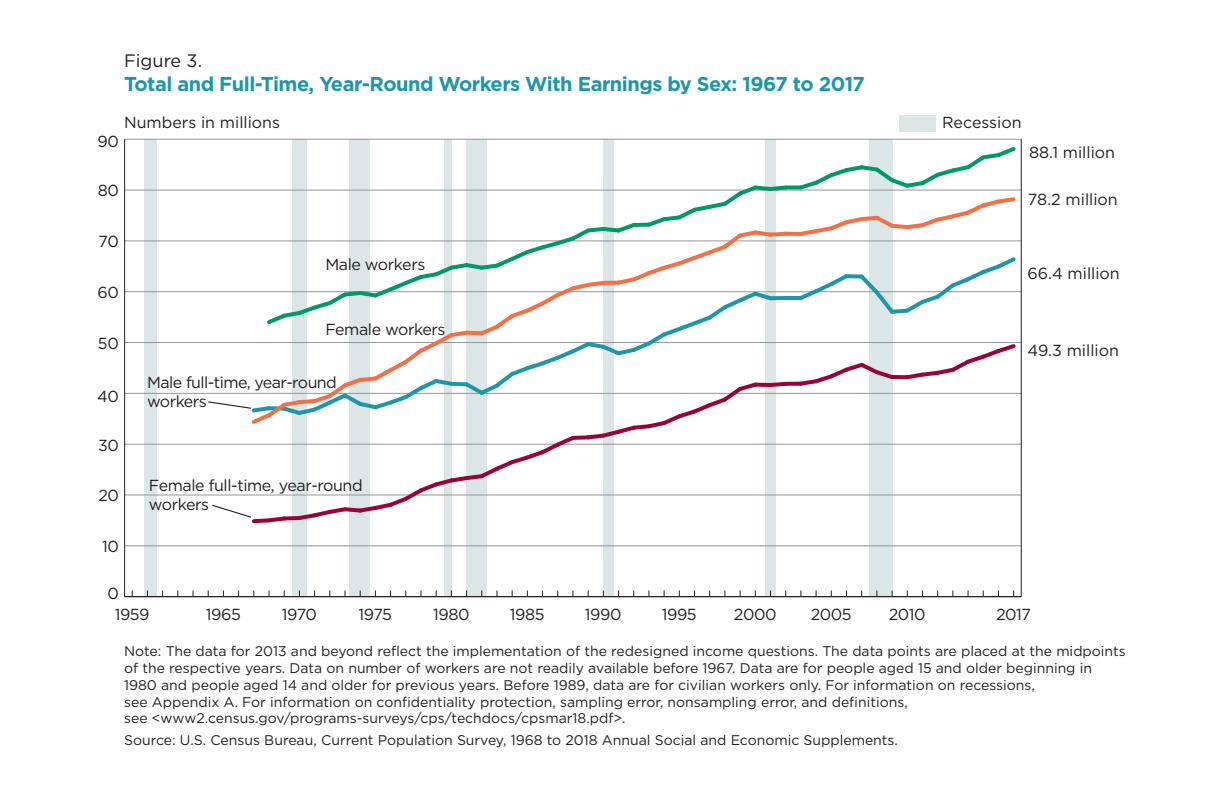
<style>
.page{position:relative;width:1217px;height:810px;background:#fff}
.page>*{position:absolute;margin:0;border:0;box-sizing:border-box;transform-origin:0 0}
.t1{font:700 20px "Gotham";letter-spacing:-.025em;color:#1d97a8}
.t2{font:18px "Gotham";color:#231f20}
.t3{font:16px/19.2px "Gotham";letter-spacing:-.025em;color:#231f20}
.t4{font:16px "Gotham";color:#231f20}
.t5{font:14px/16.8px "Gotham";color:#231f20}
</style>
<div class="page">
<div style="left:144px;top:139px;width:13px;height:457px;background:#dce6e6"></div>
<div style="left:292px;top:139px;width:14px;height:457px;background:#dce6e6"></div>
<div style="left:349px;top:139px;width:21px;height:457px;background:#dce6e6"></div>
<div style="left:466px;top:139px;width:21px;height:457px;background:#dce6e6"></div>
<div style="left:604px;top:139px;width:10px;height:457px;background:#dce6e6"></div>
<div style="left:444px;top:139px;width:7px;height:457px;background:#dce6e6"></div>
<div style="left:765px;top:139px;width:10px;height:457px;background:#dce6e6"></div>
<div style="left:869px;top:139px;width:23px;height:457px;background:#dce6e6"></div>
<div style="left:900px;top:116px;width:36px;height:16px;background:#dce6e6"></div>
<hr style="left:125px;top:596px;width:896px;height:1px;background:#231f20">
<hr style="left:125px;top:545px;width:896px;height:1px;background:#939598">
<hr style="left:125px;top:494px;width:896px;height:1px;background:#939598">
<hr style="left:125px;top:443px;width:896px;height:1px;background:#939598">
<hr style="left:125px;top:393px;width:896px;height:1px;background:#939598">
<hr style="left:125px;top:342px;width:896px;height:1px;background:#939598">
<hr style="left:125px;top:291px;width:896px;height:1px;background:#939598">
<hr style="left:125px;top:240px;width:896px;height:1px;background:#939598">
<hr style="left:125px;top:189px;width:896px;height:1px;background:#939598">
<hr style="left:125px;top:139px;width:896px;height:1px;background:#939598">
<div style="left:786px;top:381px;width:15px;height:5px;background:#990438"></div>
<svg style="left:796px;top:359px;width:101px;height:29px"></svg>
<svg style="left:892px;top:375px;width:11px;height:4px"></svg>
<svg style="left:903px;top:344px;width:113px;height:36px"></svg>
<hr style="left:786px;top:296px;width:15px;height:4px;background:#1d97a8">
<svg style="left:796px;top:254px;width:223px;height:63px"></svg>
<svg style="left:790px;top:232px;width:6px;height:4px"></svg>
<svg style="left:790px;top:185px;width:6px;height:4px"></svg>
<svg style="left:796px;top:144px;width:223px;height:94px"></svg>
<hr style="left:124px;top:139px;width:1px;height:457px;background:#231f20">
<hr style="left:1021px;top:139px;width:1px;height:457px;background:#231f20">
<svg style="left:207px;top:182px;width:583px;height:343px"></svg>
<p class="t2" style="left:124px;top:49px;width:79px">Figure 3.</p>
<h1 class="t1" style="left:124px;top:71px;width:742px">Total and Full-Time, Year-Round Workers With Earnings by Sex: 1967 to 2017</h1>
<p class="t4" style="left:124px;top:112px;width:158px">Numbers in millions</p>
<p class="t4" style="left:942px;top:112px;width:81px">Recession</p>
<p class="t3" style="left:97px;top:132px;width:23px">90</p>
<p class="t3" style="left:98px;top:180px;width:23px">80</p>
<p class="t4" style="left:1029px;top:142px;width:87px">88.1 million</p>
<p class="t4" style="left:1028px;top:189px;width:91px">78.2 million</p>
<p class="t3" style="left:99px;top:231px;width:22px">70</p>
<p class="t3" style="left:97px;top:282px;width:23px">60</p>
<p class="t3" style="left:325px;top:254px;width:102px">Male workers</p>
<p class="t4" style="left:1027px;top:263px;width:94px">66.4 million</p>
<p class="t3" style="left:98px;top:333px;width:22px">50</p>
<p class="t3" style="left:97px;top:386px;width:23px">40</p>
<p class="t3" style="left:98px;top:435px;width:22px">30</p>
<p class="t3" style="left:98px;top:486px;width:22px">20</p>
<p class="t3" style="left:102px;top:536px;width:18px">10</p>
<p class="t3" style="left:108px;top:583px;width:13px">0</p>
<p class="t3" style="left:325px;top:320px;width:122px">Female workers</p>
<p class="t3" style="left:147px;top:372px;width:191px">Male full-time, year-round workers</p>
<p class="t3" style="left:149px;top:475px;width:215px">Female full-time, year-round workers</p>
<p class="t4" style="left:1027px;top:340px;width:93px">49.3 million</p>
<p class="t3" style="left:115px;top:604px;width:36px">1959</p>
<p class="t3" style="left:206px;top:604px;width:37px">1965</p>
<p class="t3" style="left:282px;top:604px;width:37px">1970</p>
<p class="t3" style="left:359px;top:604px;width:35px">1975</p>
<p class="t3" style="left:433px;top:604px;width:38px">1980</p>
<p class="t3" style="left:510px;top:604px;width:36px">1985</p>
<p class="t3" style="left:585px;top:604px;width:38px">1990</p>
<p class="t3" style="left:662px;top:604px;width:36px">1995</p>
<p class="t3" style="left:734px;top:604px;width:44px">2000</p>
<p class="t3" style="left:811px;top:604px;width:43px">2005</p>
<p class="t3" style="left:889px;top:604px;width:38px">2010</p>
<p class="t3" style="left:996px;top:604px;width:37px">2017</p>
<p class="t5" style="left:124px;top:642px;width:1003px">Note: The data for 2013 and beyond reflect the implementation of the redesigned income questions. The data points are placed at the midpoints of the respective years. Data on number of workers are not readily available before 1967. Data are for people aged 15 and older beginning in 1980 and people aged 14 and older for previous years. Before 1989, data are for civilian workers only. For information on recessions,<br>see Appendix A. For information on confidentiality protection, sampling error, nonsampling error, and definitions,<br>see &lt;www2.census.gov/programs-surveys/cps/techdocs/cpsmar18.pdf&gt;.</p>
<p class="t5" style="left:124px;top:731px;width:775px">Source: U.S. Census Bureau, Current Population Survey, 1968 to 2018 Annual Social and Economic Supplements.</p>
</div>
